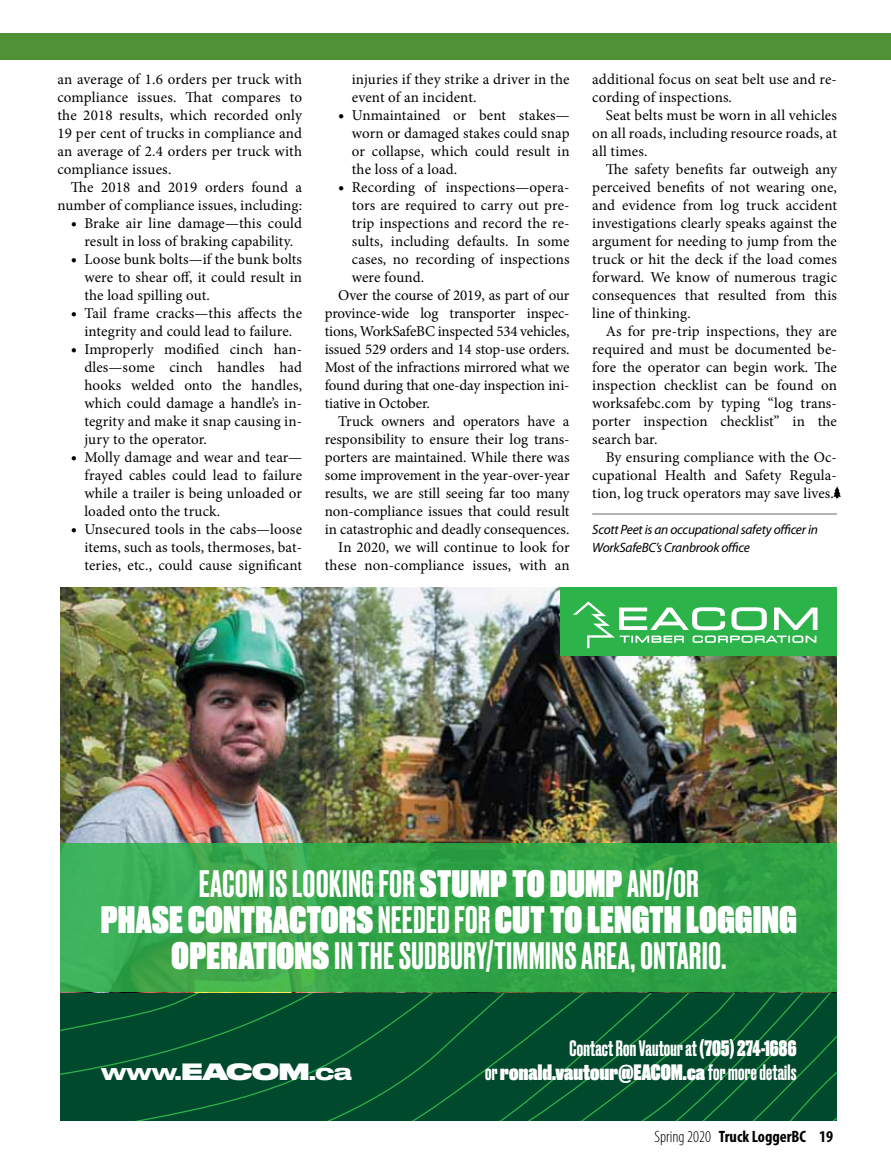
<style>
.page{position:relative;width:891px;height:1161px;background:#fff}
.page>*{position:absolute;margin:0;border:0;box-sizing:border-box;transform-origin:0 0}
.t1{font:500 36px "Druk";letter-spacing:.02em;color:#fff}
.t2{font:36px "Druk Super";letter-spacing:.015em;color:#fff}
.t3{font:500 22.2px "Druk Wide";color:#fff}
.t4{font:21px "Druk Super";letter-spacing:.01em;color:#fff}
.t5{font:500 21px "Druk";letter-spacing:.01em;color:#fff}
.t6{font:700 condensed 16.5px "Myriad Pro";color:#000}
.t7{font:15px/18px "Minion Pro";letter-spacing:.005em;color:#000;text-align:justify}
.t8{font:15px "Minion Pro";letter-spacing:-.015em;color:#000}
.t9{font:italic 13.5px/18px "Myriad Pro";letter-spacing:-.02em;color:#000}
.t10{font:9px "Helvetica";color:#000}
.s1{font-weight:700;font-stretch:condensed;font-size:16.5px}
.s2{font-family:"Druk Super";font-weight:400}
.s3{font-family:"Druk";font-weight:500}
.s4{font-weight:800}
.s5{font-weight:300}
</style>
<div class="page">
<div style="left:61px;top:992px;width:776px;height:128px;background:#00492c"></div>
<img style="left:61px;top:587px;width:776px;height:257px">
<div style="left:561px;top:587px;width:276px;height:69px;background:#2cb34a"></div>
<svg style="left:573px;top:601px;width:245px;height:47px"></svg>
<svg style="left:61px;top:844px;width:776px;height:148px;background:#35a64a"></svg>
<hr style="left:592px;top:514px;width:245px;height:1px;background:#696a6d">
<svg style="left:833px;top:487px;width:8px;height:11px"></svg>
<div style="left:0;top:34px;width:891px;height:26px;background:#519136"></div>
<p class="t7" style="left:57px;top:70px;width:246px">an average of 1.6 orders per truck with compliance issues. That compares to the 2018 results, which recorded only 19 per cent of trucks in compliance and an average of 2.4 orders per truck with compliance issues.</p>
<p class="t7" style="left:57px;top:178px;width:246px;text-align:right">The 2018 and 2019 orders found a number of compliance issues, including:</p>
<p class="t7" style="left:71px;top:214px;width:233px;text-align:center"><span class="s1">•</span> Brake air line damage—this could result in loss of braking capability.</p>
<p class="t7" style="left:84px;top:250px;width:219px;text-indent:-14px"><span class="s1">•</span> Loose bunk bolts—if the bunk bolts were to shear off, it could result in the load spilling out.</p>
<p class="t7" style="left:71px;top:304px;width:233px;text-align:center"><span class="s1">•</span> Tail frame cracks—this affects the integrity and could lead to failure.</p>
<p class="t7" style="left:84px;top:340px;width:219px;text-indent:-14px"><span class="s1">•</span> Improperly modified cinch han&shy;dles—some cinch handles had hooks welded onto the handles, which could damage a handle’s in&shy;tegrity and make it snap causing in&shy;jury to the operator.</p>
<p class="t7" style="left:84px;top:448px;width:219px;text-indent:-14px"><span class="s1">•</span> Molly damage and wear and tear— frayed cables could lead to failure while a trailer is being unloaded or loaded onto the truck.</p>
<p class="t7" style="left:84px;top:520px;width:219px;text-indent:-14px"><span class="s1">•</span> Unsecured tools in the cabs—loose items, such as tools, thermoses, bat&shy;teries, etc., could cause significant</p>
<p class="t7" style="left:352px;top:70px;width:219px">injuries if they strike a driver in the event of an incident.</p>
<p class="t7" style="left:352px;top:106px;width:219px;text-indent:-14px"><span class="s1">•</span> Unmaintained or bent stakes— worn or damaged stakes could snap or collapse, which could result in the loss of a load.</p>
<p class="t7" style="left:338px;top:178px;width:233px"><span class="s1">•</span> Recording of inspections—opera-</p>
<p class="t7" style="left:352px;top:196px;width:219px">tors are required to carry out pre-</p>
<p class="t7" style="left:352px;top:214px;width:219px">trip inspections and record the re-</p>
<p class="t7" style="left:352px;top:232px;width:219px">sults, including defaults. In some</p>
<p class="t7" style="left:352px;top:250px;width:219px">cases, no recording of inspections</p>
<p class="t7" style="left:352px;top:268px;width:74px">were found.</p>
<p class="t7" style="left:338px;top:286px;width:233px">Over the course of 2019, as part of our</p>
<p class="t7" style="left:325px;top:304px;width:246px">province-wide log transporter inspec-</p>
<p class="t7" style="left:325px;top:322px;width:246px">tions, WorkSafeBC inspected 534 vehicles,</p>
<p class="t8" style="left:325px;top:339px;width:246px">issued 529 orders and 14 stop-use orders.</p>
<p class="t7" style="left:325px;top:358px;width:246px">Most of the infractions mirrored what we</p>
<p class="t7" style="left:325px;top:376px;width:246px">found during that one-day inspection ini-</p>
<p class="t7" style="left:325px;top:394px;width:107px">tiative in October.</p>
<p class="t7" style="left:338px;top:412px;width:233px">Truck owners and operators have a</p>
<p class="t7" style="left:325px;top:430px;width:246px">responsibility to ensure their log trans-</p>
<p class="t7" style="left:325px;top:448px;width:246px">porters are maintained. While there was</p>
<p class="t7" style="left:325px;top:466px;width:246px">some improvement in the year-over-year</p>
<p class="t7" style="left:325px;top:484px;width:246px">results, we are still seeing far too many</p>
<p class="t7" style="left:325px;top:502px;width:246px">non-compliance issues that could result</p>
<p class="t7" style="left:325px;top:520px;width:246px">in catastrophic and deadly consequences.</p>
<p class="t7" style="left:338px;top:538px;width:233px">In 2020, we will continue to look for</p>
<p class="t7" style="left:325px;top:556px;width:246px">these non-compliance issues, with an</p>
<p class="t7" style="left:592px;top:70px;width:246px">additional focus on seat belt use and re&shy;cording of inspections.</p>
<p class="t7" style="left:592px;top:106px;width:246px;text-indent:14px">Seat belts must be worn in all vehicles on all roads, including resource roads, at all times.</p>
<p class="t7" style="left:592px;top:160px;width:246px;text-indent:14px">The safety benefits far outweigh any perceived benefits of not wearing one, and evidence from log truck accident investigations clearly speaks against the argument for needing to jump from the truck or hit the deck if the load comes forward. We know of numerous tragic consequences that resulted from this line of thinking.</p>
<p class="t7" style="left:592px;top:322px;width:246px;text-indent:14px">As for pre-trip inspections, they are required and must be documented be&shy;fore the operator can begin work. The inspection checklist can be found on worksafebc.com by typing “log trans&shy;porter inspection checklist” in the search bar.</p>
<p class="t7" style="left:592px;top:448px;width:246px;text-indent:14px">By ensuring compliance with the Oc&shy;cupational Health and Safety Regula&shy;tion, log truck operators may save lives.</p>
<p class="t9" style="left:592px;top:520px;width:227px">Scott Peet is an occupational safety officer in<br>WorkSafeBC’s Cranbrook office</p>
<h1 class="t1" style="left:199px;top:859px;width:501px">EACOM IS LOOKING FOR <span class="s2">STUMP TO DUMP</span> AND/OR</h1>
<h1 class="t2" style="left:101px;top:894px;width:697px">PHASE CONTRACTORS <span class="s3">NEEDED FOR</span> CUT TO LENGTH LOGGING</h1>
<h1 class="t1" style="left:172px;top:931px;width:556px"><span class="s2">OPERATIONS</span> IN THE SUDBURY/TIMMINS AREA, ONTARIO.</h1>
<h2 class="t3" style="left:101px;top:1053px;width:252px">www.<span class="s4">EACOM</span>.ca</h2>
<h3 class="t5" style="left:570px;top:1034px;width:228px">Contact Ron Vautour at <span class="s4">(705) 274-1686</span></h3>
<h3 class="t4" style="left:485px;top:1057px;width:313px"><span class="s3">or</span> ronald.vautour@EACOM.ca <span class="s3">for more details</span></h3>
<p class="t6" style="left:655px;top:1126px;width:180px"><span class="s5">Spring 2020</span> Truck LoggerBC 19</p>
<p class="t10" style="left:742px;top:1137px;width:94px">2020-02-21 10:46 AM</p>
</div>
